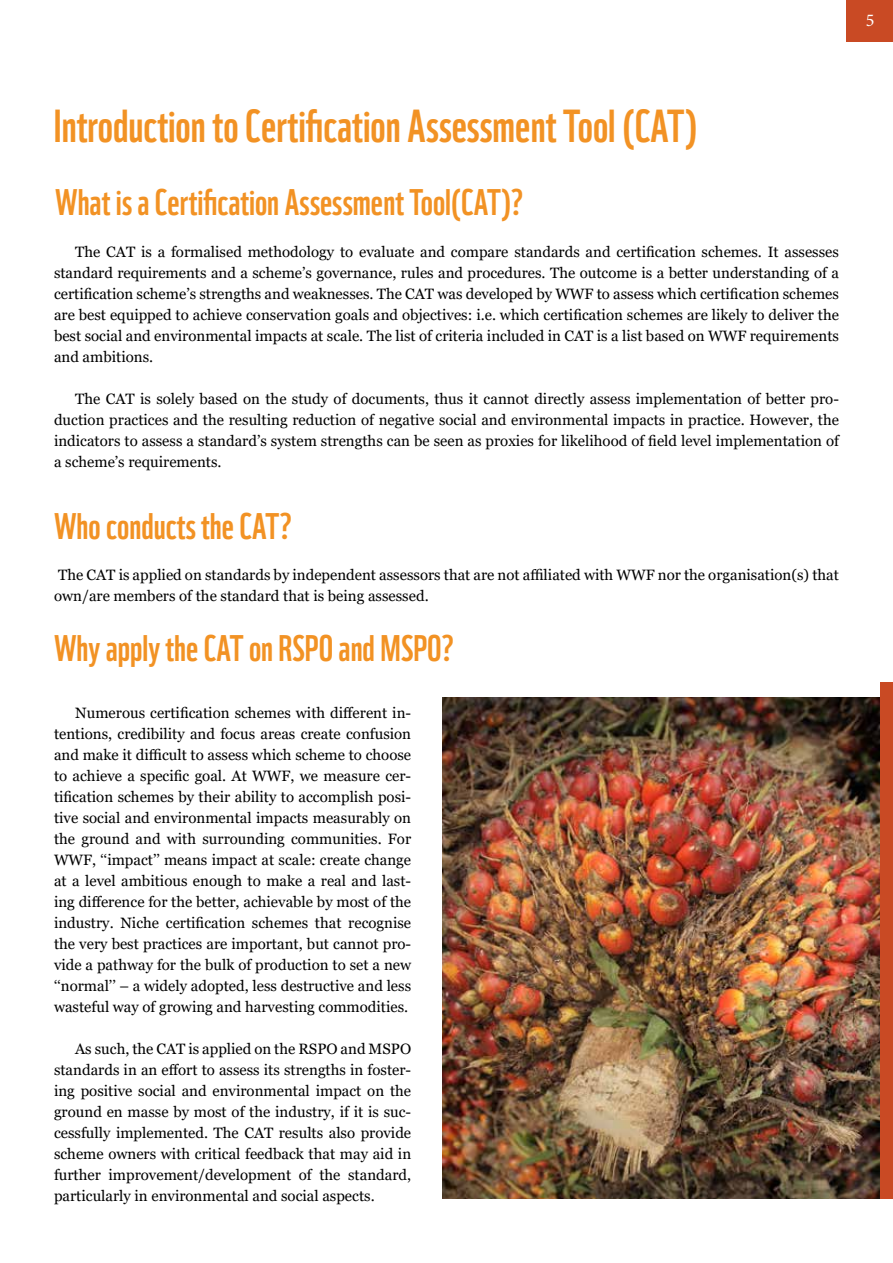
<style>
.page{position:relative;width:893px;height:1263px;background:#fff}
.page>*{position:absolute;margin:0;border:0;box-sizing:border-box;transform-origin:0 0}
.t1{font:45px "WWF";color:#f29224}
.t2{font:36px "WWF";color:#f29224}
.t3{font:18px "Minion Pro";color:#fff}
.t4{font:15px/21px "Georgia";color:#000;text-align:justify}
</style>
<div class="page">
<div style="left:847px;top:0;width:46px;height:42px;background:#c94a24"></div>
<img style="left:442px;top:698px;width:438px;height:500px">
<div style="left:880px;top:682px;width:13px;height:517px;background:#c94a24"></div>
<p class="t3" style="left:866px;top:8px;width:10px">5</p>
<h1 class="t1" style="left:54px;top:91px;width:645px">Introduction to Certification Assessment Tool (CAT)</h1>
<h2 class="t2" style="left:55px;top:173px;width:470px">What is a Certification Assessment Tool(CAT)?</h2>
<p class="t4" style="left:54px;top:241px;width:786px;text-indent:21px">The CAT is a formalised methodology to evaluate and compare standards and certification schemes. It assesses standard requirements and a scheme’s governance, rules and procedures. The outcome is a better understanding of a certification scheme’s strengths and weaknesses. The CAT was developed by WWF to assess which certification schemes are best equipped to achieve conservation goals and objectives: i.e. which certification schemes are likely to deliver the best social and environmental impacts at scale. The list of criteria included in CAT is a list based on WWF requirements and ambitions.</p>
<p class="t4" style="left:54px;top:388px;width:786px;text-indent:21px">The CAT is solely based on the study of documents, thus it cannot directly assess implementation of better pro&shy;duction practices and the resulting reduction of negative social and environmental impacts in practice. However, the indicators to assess a standard’s system strengths can be seen as proxies for likelihood of field level implementation of a scheme’s requirements.</p>
<h2 class="t2" style="left:54px;top:498px;width:240px">Who conducts the CAT?</h2>
<p class="t4" style="left:54px;top:564px;width:786px">The CAT is applied on standards by independent assessors that are not affiliated with WWF nor the organisation(s) that own/are members of the standard that is being assessed.</p>
<h2 class="t2" style="left:54px;top:620px;width:402px">Why apply the CAT on RSPO and MSPO?</h2>
<p class="t4" style="left:54px;top:702px;width:359px;text-indent:21px">Numerous certification schemes with different in&shy;tentions, credibility and focus areas create confusion and make it difficult to assess which scheme to choose to achieve a specific goal. At WWF, we measure cer&shy;tification schemes by their ability to accomplish posi&shy;tive social and environmental impacts measurably on the ground and with surrounding communities. For WWF, ‘‘impact’’ means impact at scale: create change at a level ambitious enough to make a real and last&shy;ing difference for the better, achievable by most of the industry. Niche certification schemes that recognise the very best practices are important, but cannot pro&shy;vide a pathway for the bulk of production to set a new ‘‘normal’’ – a widely adopted, less destructive and less wasteful way of growing and harvesting commodities.</p>
<p class="t4" style="left:54px;top:1038px;width:359px;text-indent:21px">As such, the CAT is applied on the RSPO and MSPO standards in an effort to assess its strengths in foster&shy;ing positive social and environmental impact on the ground en masse by most of the industry, if it is suc&shy;cessfully implemented. The CAT results also provide scheme owners with critical feedback that may aid in further improvement/development of the standard, particularly in environmental and social aspects.</p>
</div>
